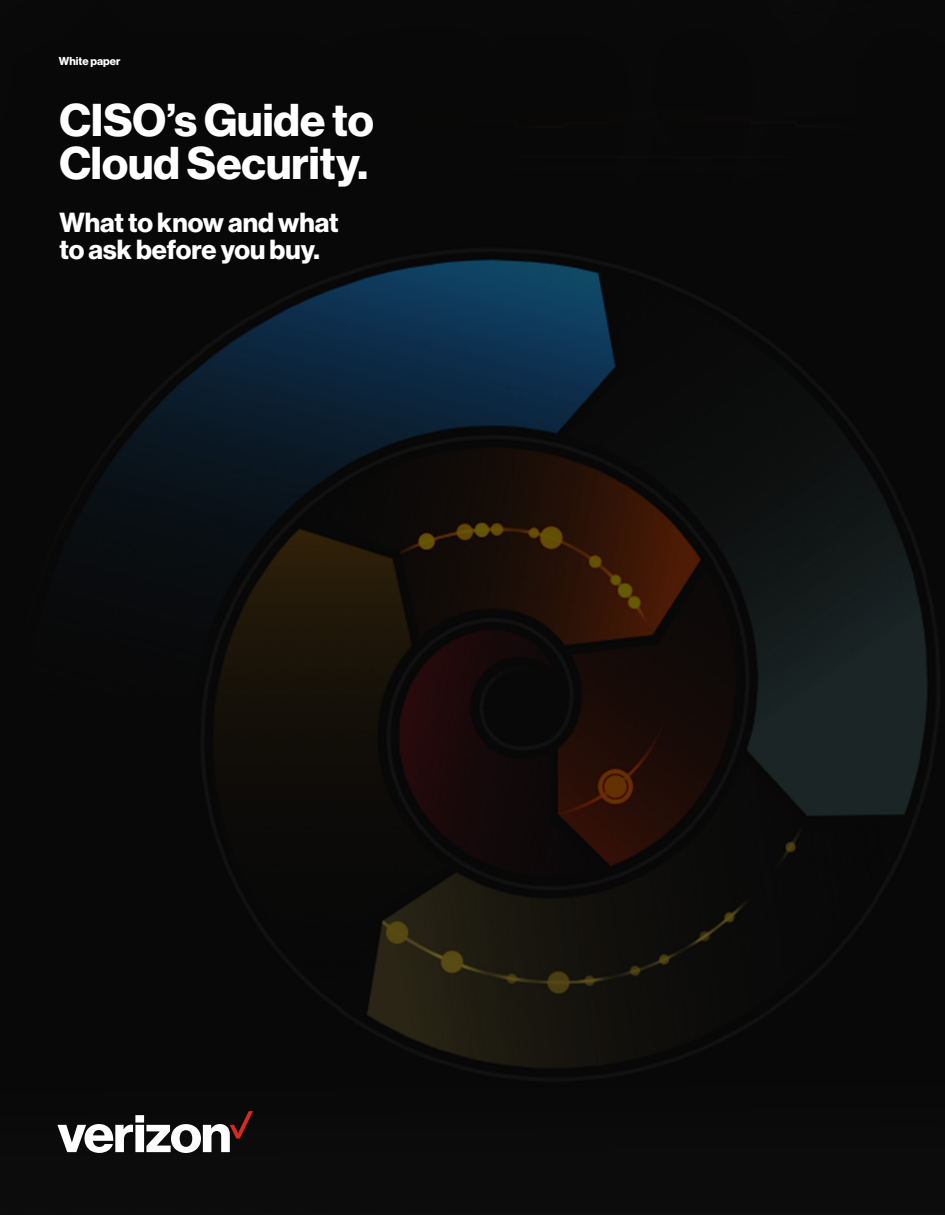
<style>
.page{position:relative;width:945px;height:1215px;background:#fff}
.page>*{position:absolute;margin:0;border:0;box-sizing:border-box;transform-origin:0 0}
.t1{font:45px/42.8px "N Haas Grotesk DS Std 75 Bd";color:#fff}
.t2{font:27px/26.4px "N Haas Grotesk DS Std 75 Bd";color:#fff}
.t3{font:11.25px "N Haas Grotesk DS Std 75 Bd";color:#fff}
</style>
<div class="page">
<img style="left:0;top:0;width:945px;height:1215px">
<svg style="left:57px;top:1111px;width:196px;height:42px"></svg>
<p class="t3" style="left:59px;top:55px;width:63px">White paper</p>
<p class="t1" style="left:59px;top:100px;width:316px">CISO’s Guide to<br>Cloud Security.</p>
<p class="t2" style="left:59px;top:210px;width:281px">What to know and what to ask before you buy.</p>
</div>
